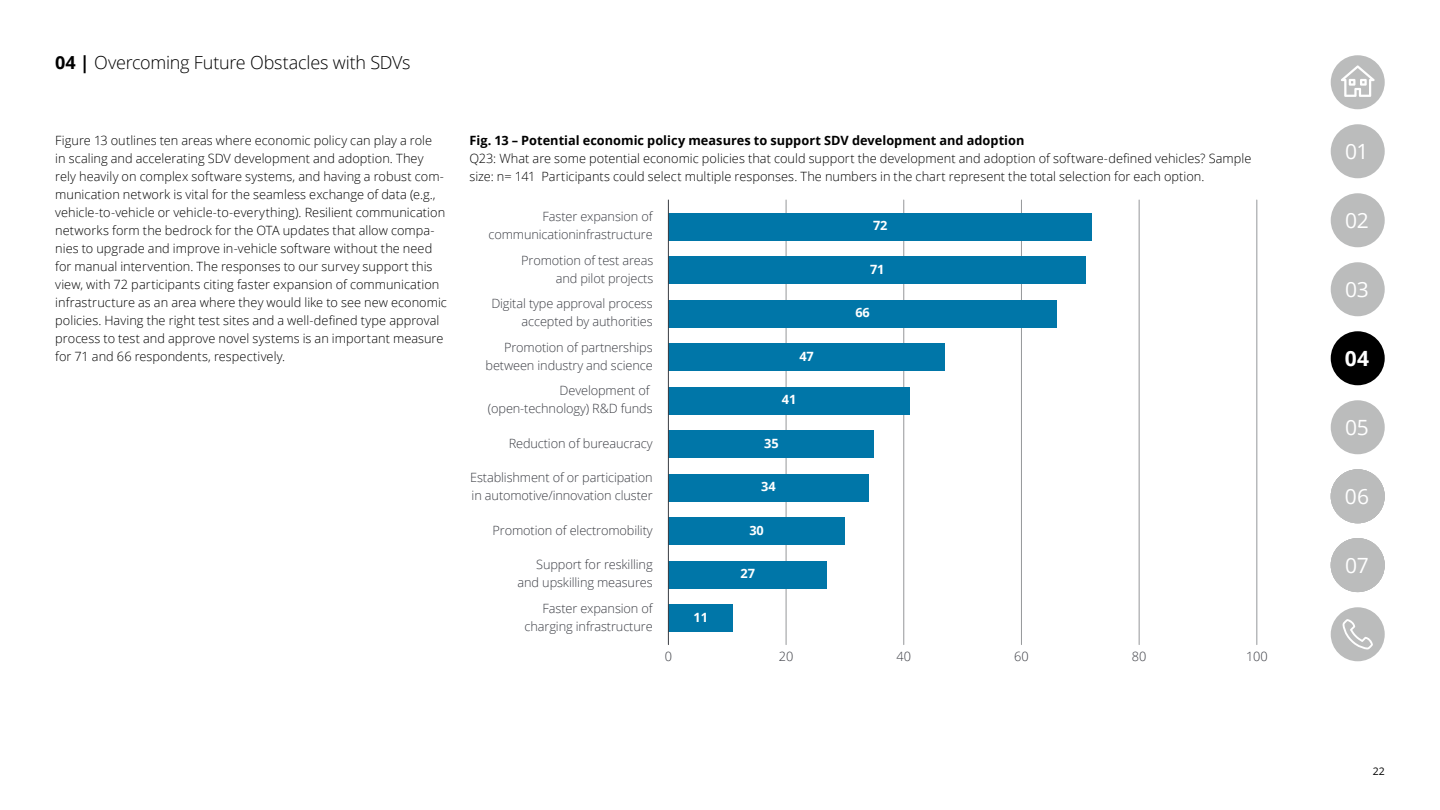
<style>
.page{position:relative;width:1440px;height:810px;background:#fff}
.page>*{position:absolute;margin:0;border:0;box-sizing:border-box;transform-origin:0 0}
.t1{font:21px "Open Sans";letter-spacing:-.02em;color:#fff}
.t2{font:700 21px "Open Sans";color:#fff}
.t3{font:300 18px "Open Sans";letter-spacing:-.015em;color:#000}
.t4{font:300 12.75px/18px "Open Sans";letter-spacing:.005em;color:#000}
.t5{font:300 12.75px/18px "Open Sans";letter-spacing:-.01em;color:#3a3c43;text-align:right}
.t6{font:700 12.75px "Open Sans";letter-spacing:.005em;color:#000}
.t7{font:700 12.75px "Open Sans";letter-spacing:-.01em;color:#fff}
.t8{font:10.5px "Open Sans";color:#000}
.s1{font-weight:700}
</style>
<div class="page">
<div style="left:1331px;top:193px;width:54px;height:54px;background:#bbbcbc;border-radius:50%"></div>
<svg style="left:1331px;top:55px;width:54px;height:54px"></svg>
<div style="left:1331px;top:331px;width:54px;height:54px;background:#000;border-radius:50%"></div>
<div style="left:1331px;top:262px;width:54px;height:54px;background:#bbbcbc;border-radius:50%"></div>
<div style="left:1331px;top:400px;width:54px;height:54px;background:#bbbcbc;border-radius:50%"></div>
<div style="left:1331px;top:124px;width:54px;height:54px;background:#bbbcbc;border-radius:50%"></div>
<div style="left:1331px;top:469px;width:54px;height:54px;background:#bbbcbc;border-radius:50%"></div>
<div style="left:1331px;top:538px;width:54px;height:54px;background:#bbbcbc;border-radius:50%"></div>
<svg style="left:1331px;top:607px;width:54px;height:54px"></svg>
<hr style="left:1257px;top:200px;width:1px;height:445px;background:#95979a">
<hr style="left:786px;top:200px;width:1px;height:445px;background:#95979a">
<hr style="left:904px;top:200px;width:1px;height:445px;background:#95979a">
<hr style="left:1021px;top:200px;width:1px;height:445px;background:#95979a">
<hr style="left:1139px;top:200px;width:1px;height:445px;background:#95979a">
<div style="left:668px;top:213px;width:424px;height:27px;background:#0076a8"></div>
<div style="left:668px;top:256px;width:418px;height:28px;background:#0076a8"></div>
<div style="left:668px;top:300px;width:389px;height:27px;background:#0076a8"></div>
<div style="left:668px;top:343px;width:277px;height:28px;background:#0076a8"></div>
<div style="left:668px;top:387px;width:242px;height:27px;background:#0076a8"></div>
<div style="left:668px;top:474px;width:200px;height:27px;background:#0076a8"></div>
<div style="left:668px;top:430px;width:206px;height:28px;background:#0076a8"></div>
<div style="left:668px;top:517px;width:177px;height:28px;background:#0076a8"></div>
<div style="left:668px;top:561px;width:159px;height:28px;background:#0076a8"></div>
<div style="left:668px;top:604px;width:65px;height:28px;background:#0076a8"></div>
<hr style="left:668px;top:200px;width:1px;height:445px;background:#3a3c43">
<h2 class="t3" style="left:55px;top:50px;width:357px"><span class="s1">04 |</span> Overcoming Future Obstacles with SDVs</h2>
<p class="t4" style="left:55px;top:131px;width:393px">Figure 13 outlines ten areas where economic policy can play a role<br>in scaling and accelerating SDV development and adoption. They rely heavily on complex software systems, and having a robust com&shy;munication network is vital for the seamless exchange of data (e.g., vehicle-to-vehicle or vehicle-to-everything). Resilient communication networks form the bedrock for the OTA updates that allow compa&shy;nies to upgrade and improve in-vehicle software without the need for manual intervention. The responses to our survey support this view, with 72 participants citing faster expansion of communication infrastructure as an area where they would like to see new economic policies. Having the right test sites and a well-defined type approval process to test and approve novel systems is an important measure for 71 and 66 respondents, respectively.</p>
<p class="t6" style="left:469px;top:132px;width:556px">Fig. 13 – Potential economic policy measures to support SDV development and adoption</p>
<p class="t4" style="left:469px;top:149px;width:783px">Q23: What are some potential economic policies that could support the development and adoption of software-defined vehicles? Sample size: n= 141 Participants could select multiple responses. The numbers in the chart represent the total selection for each option.</p>
<p class="t5" style="left:489px;top:207px;width:166px">Faster expansion of communicationinfrastructure</p>
<p class="t7" style="left:873px;top:217px;width:16px">72</p>
<p class="t7" style="left:870px;top:260px;width:16px">71</p>
<p class="t5" style="left:521px;top:251px;width:134px">Promotion of test areas and pilot projects</p>
<p class="t5" style="left:491px;top:294px;width:163px">Digital type approval process accepted by authorities</p>
<p class="t5" style="left:486px;top:338px;width:169px">Promotion of partnerships between industry and science</p>
<p class="t5" style="left:488px;top:381px;width:166px">Development of (open-technology) R&amp;D funds</p>
<p class="t5" style="left:509px;top:434px;width:145px">Reduction of bureaucracy</p>
<p class="t5" style="left:470px;top:468px;width:184px;text-align:left">Establishment of or participation in automotive/innovation cluster</p>
<p class="t5" style="left:493px;top:521px;width:162px">Promotion of electromobility</p>
<p class="t5" style="left:518px;top:555px;width:137px">Support for reskilling and upskilling measures</p>
<p class="t5" style="left:525px;top:599px;width:130px">Faster expansion of charging infrastructure</p>
<p class="t7" style="left:855px;top:304px;width:16px">66</p>
<p class="t7" style="left:800px;top:347px;width:16px">47</p>
<p class="t7" style="left:782px;top:391px;width:16px">41</p>
<p class="t7" style="left:764px;top:434px;width:16px">35</p>
<p class="t7" style="left:761px;top:478px;width:16px">34</p>
<p class="t7" style="left:749px;top:521px;width:16px">30</p>
<p class="t7" style="left:741px;top:565px;width:16px">27</p>
<p class="t7" style="left:694px;top:608px;width:16px">11</p>
<p class="t5" style="left:665px;top:647px;width:9px">0</p>
<p class="t5" style="left:779px;top:647px;width:16px">20</p>
<p class="t5" style="left:897px;top:647px;width:16px">40</p>
<p class="t5" style="left:1014px;top:647px;width:16px">60</p>
<p class="t5" style="left:1132px;top:647px;width:16px">80</p>
<p class="t5" style="left:1246px;top:647px;width:23px">100</p>
<h1 class="t1" style="left:1345px;top:137px;width:25px">01</h1>
<h1 class="t1" style="left:1345px;top:206px;width:25px">02</h1>
<h1 class="t1" style="left:1345px;top:275px;width:25px">03</h1>
<h1 class="t2" style="left:1345px;top:344px;width:26px">04</h1>
<h1 class="t1" style="left:1345px;top:413px;width:25px">05</h1>
<h1 class="t1" style="left:1345px;top:482px;width:26px">06</h1>
<h1 class="t1" style="left:1345px;top:551px;width:25px">07</h1>
<h1 class="t1" style="left:1357px;top:551px;width:14px">6</h1>
<p class="t8" style="left:1373px;top:764px;width:13px">22</p>
</div>
